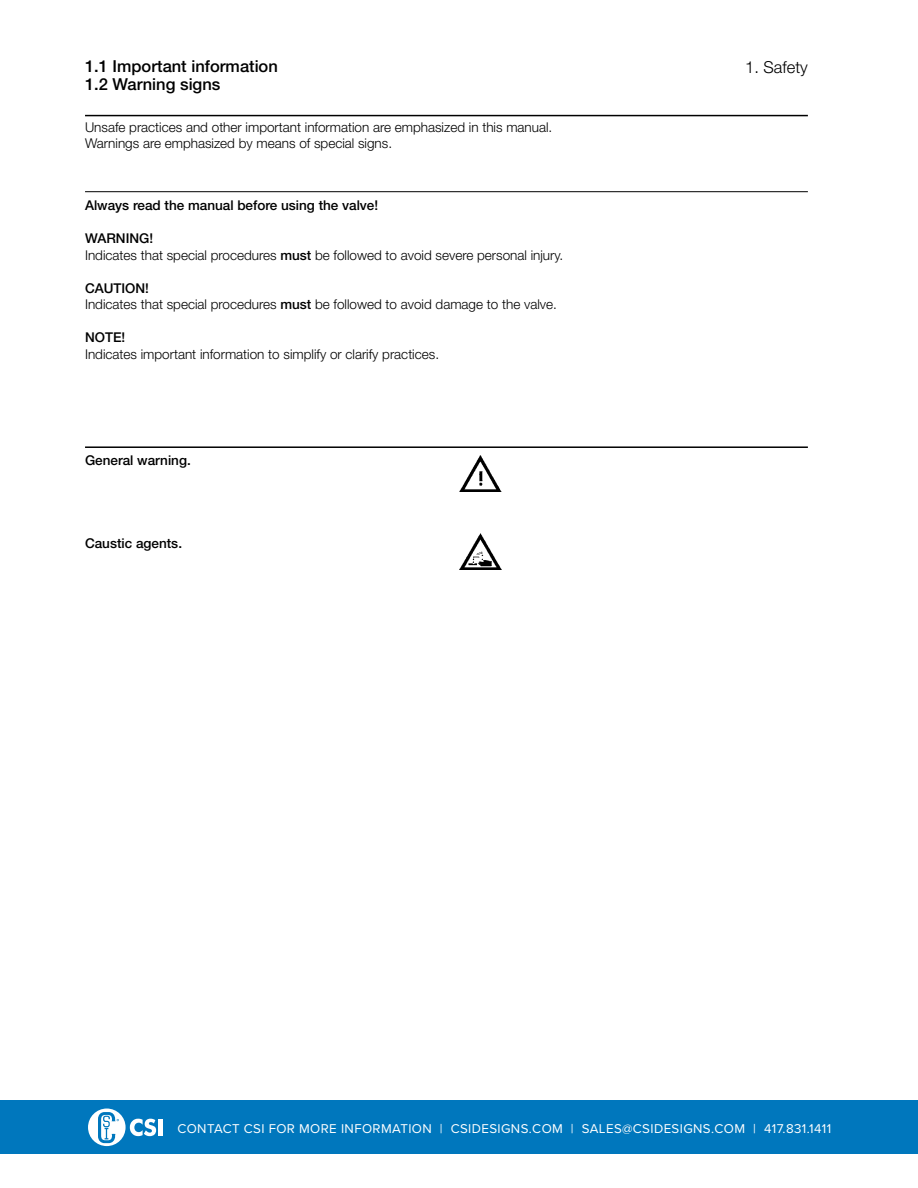
<style>
.page{position:relative;width:918px;height:1188px;background:#fff}
.page>*{position:absolute;margin:0;border:0;box-sizing:border-box;transform-origin:0 0}
.t1{font:500 16.5px/18px "Helvetica Neue";color:#000}
.t2{font:300 16.5px "Helvetica Neue";color:#000}
.t3{font:300 13.5px/16.5px "Helvetica Neue";color:#000}
.t4{font:500 13.5px "Helvetica Neue";color:#000}
.t5{font:13.2px "Proxima Nova";letter-spacing:.03em;color:#fff}
.s1{font-weight:500}
</style>
<div class="page">
<hr style="left:85px;top:115px;width:723px;height:1px;background:#000">
<hr style="left:85px;top:191px;width:723px;height:1px;background:#000">
<hr style="left:85px;top:446px;width:723px;height:2px;background:#000">
<img style="left:459px;top:455px;width:42px;height:36px">
<img style="left:459px;top:534px;width:42px;height:36px">
<div style="left:0;top:1100px;width:918px;height:54px;background:#0077bd"></div>
<svg style="left:88px;top:1109px;width:68px;height:37px"></svg>
<hr style="left:158px;top:1119px;width:4px;height:17px;background:#fff">
<p class="t1" style="left:85px;top:57px;width:194px">1.1 Important information<br>1.2 Warning signs</p>
<p class="t3" style="left:85px;top:118px;width:469px">Unsafe practices and other important information are emphasized in this manual.<br>Warnings are emphasized by means of special signs.</p>
<p class="t4" style="left:85px;top:198px;width:295px">Always read the manual before using the valve!</p>
<p class="t3" style="left:85px;top:230px;width:480px"><span class="s1">WARNING!<br></span>Indicates that special procedures <span class="s1">must</span> be followed to avoid severe personal injury.</p>
<p class="t3" style="left:85px;top:280px;width:473px"><span class="s1">CAUTION!<br></span>Indicates that special procedures <span class="s1">must</span> be followed to avoid damage to the valve.</p>
<p class="t3" style="left:85px;top:329px;width:356px"><span class="s1">NOTE!<br></span>Indicates important information to simplify or clarify practices.</p>
<p class="t4" style="left:85px;top:453px;width:107px">General warning.</p>
<p class="t4" style="left:85px;top:535px;width:99px">Caustic agents.</p>
<p class="t2" style="left:745px;top:57px;width:64px">1. Safety</p>
<p class="t5" style="left:177px;top:1119px;width:655px">CONTACT CSI FOR MORE INFORMATION | CSIDESIGNS.COM | SALES@CSIDESIGNS.COM | 417.831.1411</p>
</div>
